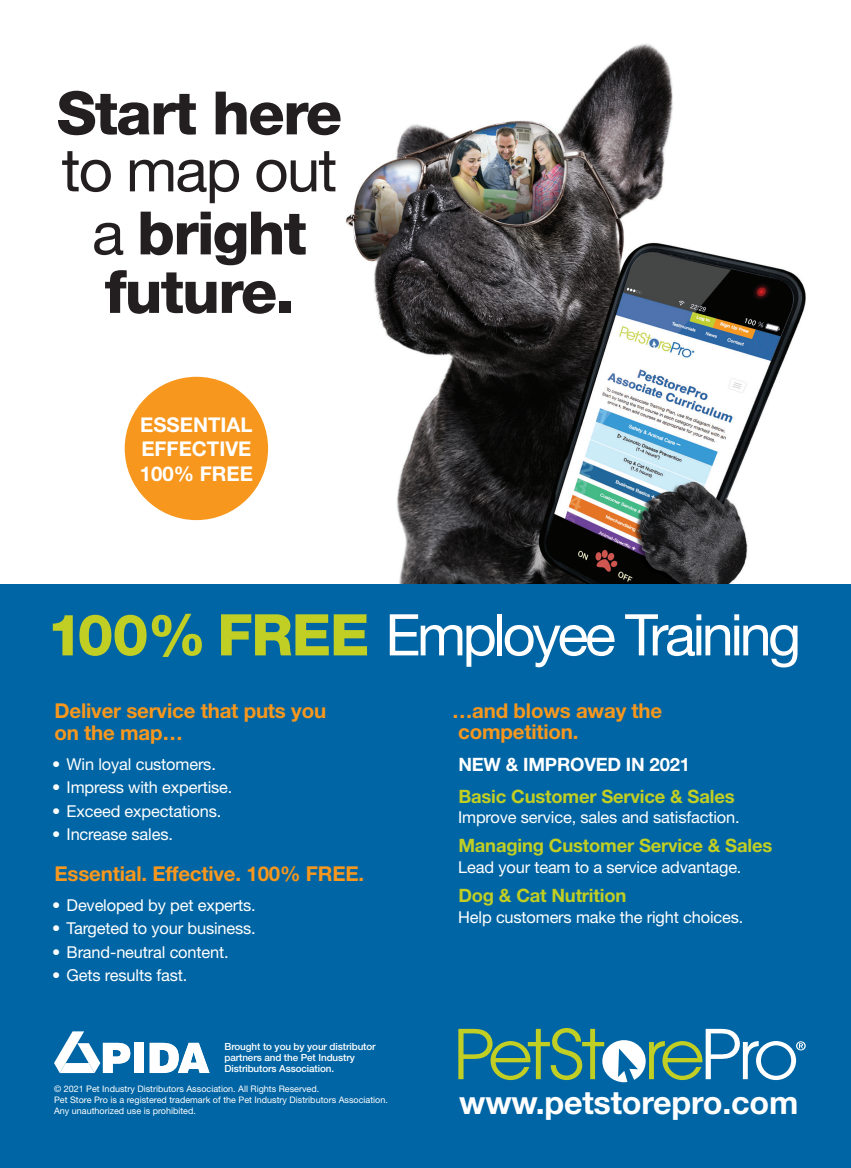
<style>
.page{position:relative;width:851px;height:1168px;background:#fff}
.page>*{position:absolute;margin:0;border:0;box-sizing:border-box;transform-origin:0 0}
.t1{font:800 59.85px/57px "Helvetica Neue";letter-spacing:-.03em;color:#231f20}
.t2{font:57.45px "Helvetica Neue";letter-spacing:-.06em;color:#fff}
.t3{font:700 32.4px "Helvetica Neue";letter-spacing:-.005em;color:#fff}
._2014_bullets{font:700 20.4px/22.5px "Helvetica Neue";letter-spacing:-.01em;color:#f7971d}
.t4{font:700 20.4px "Helvetica Neue";color:#fff}
._2014_bullets-2{font:700 18.45px "Helvetica Neue";letter-spacing:-.01em;color:#c1ce23}
._2014_bullets-3{font:700 18.45px "Helvetica Neue";letter-spacing:-.01em;color:#fff}
._2014_bullets-4{font:16.35px "Helvetica Neue";letter-spacing:-.01em;color:#fff}
.t5{font:500 9.9px/10.6px "Helvetica Neue";letter-spacing:-.01em;color:#fff}
.t6{font:9px/10.8px "Helvetica Neue";color:#fff}
.s1{font-weight:400}
.s2{font-weight:800;color:#c1ce23}
</style>
<div class="page">
<img style="left:346px;top:43px;width:460px;height:541px">
<div style="left:0;top:584px;width:850px;height:584px;background:#0065a4"></div>
<svg style="left:458px;top:1028px;width:347px;height:54px"></svg>
<div style="left:134px;top:1043px;width:10px;height:30px;background:#fff"></div>
<svg style="left:150px;top:1043px;width:59px;height:30px"></svg>
<svg style="left:54px;top:1031px;width:76px;height:42px"></svg>
<div style="left:125px;top:377px;width:143px;height:143px;background:#f7971d;border-radius:50%"></div>
<p class="t1" style="left:57px;top:84px;width:287px">Start here <span class="s1">to map out</span></p>
<p class="t1" style="left:92px;top:204px;width:216px;line-height:58.5px"><span class="s1">a</span> bright future.</p>
<p class="t4" style="left:140px;top:412px;width:114px">ESSENTIAL</p>
<p class="t4" style="left:141px;top:436px;width:112px">EFFECTIVE</p>
<p class="t4" style="left:140px;top:461px;width:115px">100% FREE</p>
<p class="t2" style="left:47px;top:601px;width:756px"><span class="s2">100% FREE</span> Employee Training</p>
<p class="_2014_bullets" style="left:54px;top:698px;width:273px">Deliver service that puts you on the map…</p>
<p class="_2014_bullets-4" style="left:52px;top:754px;width:165px">• Win loyal customers.</p>
<p class="_2014_bullets-4" style="left:52px;top:777px;width:182px">• Impress with expertise.</p>
<p class="_2014_bullets-4" style="left:52px;top:801px;width:170px">• Exceed expectations.</p>
<p class="_2014_bullets-4" style="left:52px;top:824px;width:122px">• Increase sales.</p>
<p class="_2014_bullets" style="left:55px;top:862px;width:311px">Essential. Effective. 100% FREE.</p>
<p class="_2014_bullets-4" style="left:52px;top:895px;width:205px">• Developed by pet experts.</p>
<p class="_2014_bullets-4" style="left:52px;top:918px;width:205px">• Targeted to your business.</p>
<p class="_2014_bullets-4" style="left:52px;top:942px;width:178px">• Brand-neutral content.</p>
<p class="_2014_bullets-4" style="left:52px;top:965px;width:137px">• Gets results fast.</p>
<p class="t5" style="left:224px;top:1041px;width:153px">Brought to you by your distributor partners and the Pet Industry<br>Distributors Association.</p>
<p class="t6" style="left:54px;top:1083px;width:267px">© 2021 Pet Industry Distributors Association. All Rights Reserved.</p>
<p class="t6" style="left:54px;top:1094px;width:335px">Pet Store Pro is a registered trademark of the Pet Industry Distributors Association.<br>Any unauthorized use is prohibited.</p>
<p class="_2014_bullets" style="left:458px;top:699px;width:205px;line-height:21.6px;text-indent:-6px">…and blows away the competition.</p>
<p class="_2014_bullets-3" style="left:458px;top:753px;width:233px">NEW &amp; IMPROVED IN 2021</p>
<p class="_2014_bullets-2" style="left:458px;top:784px;width:278px">Basic Customer Service &amp; Sales</p>
<p class="_2014_bullets-4" style="left:458px;top:807px;width:283px">Improve service, sales and satisfaction.</p>
<p class="_2014_bullets-2" style="left:458px;top:834px;width:315px">Managing Customer Service &amp; Sales</p>
<p class="_2014_bullets-4" style="left:458px;top:857px;width:285px">Lead your team to a service advantage.</p>
<p class="_2014_bullets-2" style="left:458px;top:884px;width:169px">Dog &amp; Cat Nutrition</p>
<p class="_2014_bullets-4" style="left:458px;top:907px;width:286px">Help customers make the right choices.</p>
<p class="t3" style="left:459px;top:1082px;width:341px">www.petstorepro.com</p>
</div>
